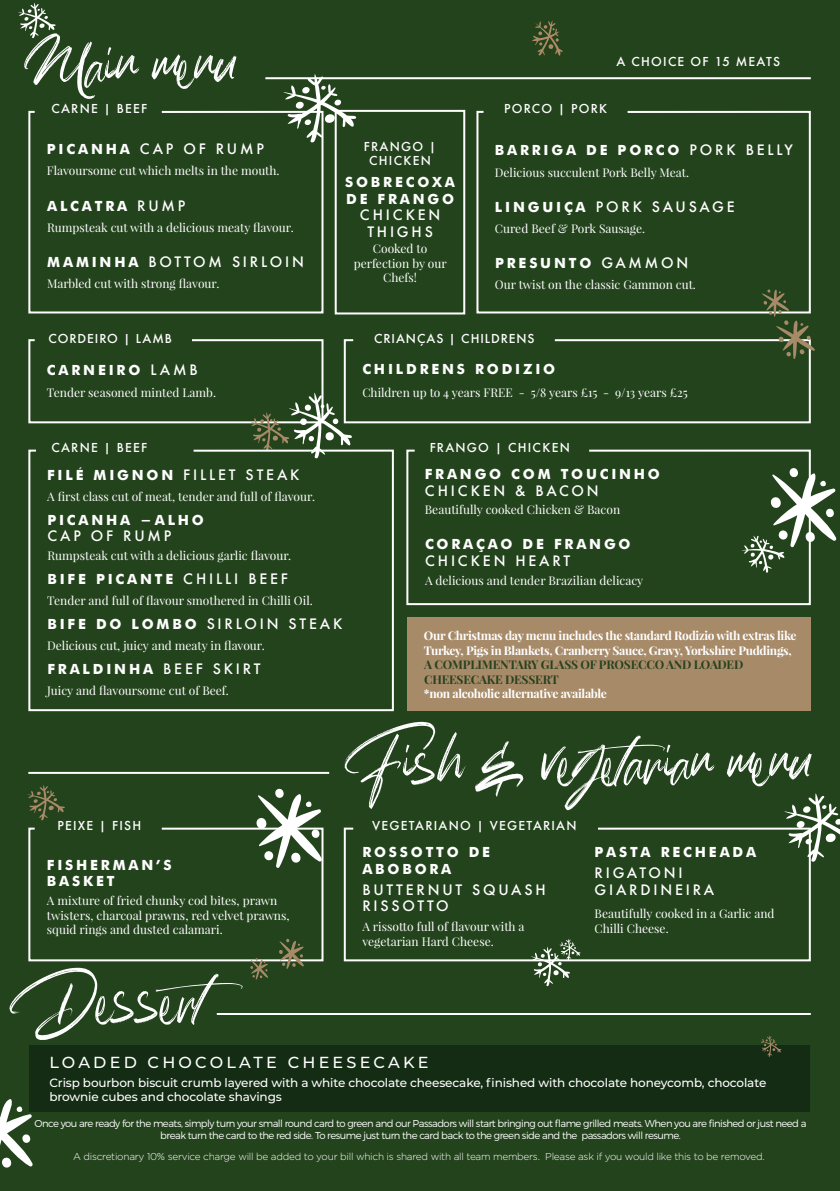
<style>
.page{position:relative;width:840px;height:1191px;background:#fff}
.page>*{position:absolute;margin:0;border:0;box-sizing:border-box;transform-origin:0 0}
.t1{font:72px "Belicimo Alternative";letter-spacing:-.01em;color:#fff}
.t2{font:500 16px "Montserrat";letter-spacing:.2em;color:#fff}
.t3{font:700 14px/16.8px "Futura";letter-spacing:.2em;color:#fff}
.t4{font:500 14px/16.8px "Futura";letter-spacing:.2em;color:#fff}
.t5{font:12px/14.4px "Playfair Display";color:#fff}
.t6{font:700 12px/14.4px "Playfair Display";letter-spacing:-.025em;color:#fff}
.t7{font:500 12px/14.4px "Montserrat";letter-spacing:-.01em;color:#fff}
.t8{font:500 12px/14.4px "Futura";letter-spacing:.1em;color:#fff;text-align:center}
.t9{font:700 12px/14.4px "Playfair Display";letter-spacing:-.015em;color:#2a4120}
.t10{font:500 12px "Futura";letter-spacing:.075em;color:#fff}
.t11{font:300 10px/12px "Montserrat";letter-spacing:-.05em;color:#fff;text-align:center}
.t12{font:300 10px "Gotham";letter-spacing:-.025em;color:#fff}
.s1{font-weight:700}
.s2{font-weight:500}
</style>
<div class="page">
<div style="left:0;top:0;width:839px;height:1191px;background:#23431c"></div>
<hr style="left:265px;top:77px;width:545px;height:2px;background:#fff">
<hr style="left:217px;top:1013px;width:593px;height:2px;background:#fff">
<svg style="left:28px;top:110px;width:296px;height:204px"></svg>
<svg style="left:476px;top:110px;width:335px;height:204px"></svg>
<div style="left:29px;top:1045px;width:780px;height:66px;background:#142c14"></div>
<div style="left:334px;top:110px;width:131px;height:204px;border:2px solid #fff"></div>
<svg style="left:352px;top:339px;width:459px;height:85px"></svg>
<svg style="left:28px;top:339px;width:324px;height:109px"></svg>
<hr style="left:28px;top:772px;width:301px;height:2px;background:#fff">
<svg style="left:18px;top:3px;width:38px;height:35px"></svg>
<svg style="left:283px;top:74px;width:73px;height:69px"></svg>
<svg style="left:761px;top:289px;width:53px;height:70px"></svg>
<svg style="left:28px;top:448px;width:366px;height:264px"></svg>
<svg style="left:406px;top:449px;width:405px;height:157px"></svg>
<svg style="left:741px;top:467px;width:95px;height:106px"></svg>
<svg style="left:0;top:1099px;width:33px;height:69px"></svg>
<div style="left:407px;top:617px;width:403px;height:94px;background:#a78b69"></div>
<svg style="left:533px;top:962px;width:37px;height:24px"></svg>
<svg style="left:28px;top:827px;width:296px;height:135px"></svg>
<svg style="left:343px;top:827px;width:468px;height:135px"></svg>
<svg style="left:27px;top:785px;width:38px;height:35px"></svg>
<svg style="left:784px;top:793px;width:55px;height:69px"></svg>
<svg style="left:253px;top:788px;width:69px;height:81px"></svg>
<svg style="left:278px;top:938px;width:26px;height:31px"></svg>
<svg style="left:249px;top:957px;width:19px;height:22px"></svg>
<svg style="left:760px;top:1036px;width:21px;height:21px"></svg>
<div style="left:496px;top:820px;width:101px;height:12px;background:#23431c"></div>
<svg style="left:532px;top:20px;width:30px;height:36px"></svg>
<h1 class="t1" style="left:28px;top:22px;width:208px">Nain menu</h1>
<p class="t8" style="left:51px;top:102px;width:97px">CARNE | BEEF</p>
<p class="t4" style="left:47px;top:140px;width:218px"><span class="s1">PICANHA</span> CAP OF RUMP</p>
<p class="t5" style="left:47px;top:163px;width:234px">Flavoursome cut which melts in the mouth.</p>
<p class="t3" style="left:47px;top:196px;width:140px">ALCATRA <span class="s2">RUMP</span></p>
<p class="t5" style="left:47px;top:220px;width:248px">Rumpsteak cut with a delicious meaty flavour.</p>
<p class="t4" style="left:47px;top:253px;width:258px"><span class="s1">MAMINHA</span> BOTTOM SIRLOIN</p>
<p class="t5" style="left:47px;top:276px;width:174px">Marbled cut with strong flavour.</p>
<p class="t10" style="left:49px;top:330px;width:125px">CORDEIRO | LAMB</p>
<p class="t3" style="left:47px;top:361px;width:152px">CARNEIRO <span class="s2">LAMB</span></p>
<p class="t5" style="left:47px;top:385px;width:170px">Tender seasoned minted Lamb.</p>
<p class="t8" style="left:363px;top:139px;width:74px">FRANGO |<br>CHICKEN</p>
<p class="t3" style="left:345px;top:172px;width:111px">SOBRECOXA<br>DE FRANGO</p>
<p class="t4" style="left:359px;top:206px;width:82px;text-align:center">CHICKEN<br>THIGHS</p>
<p class="t5" style="left:353px;top:241px;width:94px;text-align:center">Cooked to perfection by our<br>Chefs!</p>
<p class="t8" style="left:616px;top:55px;width:165px">A CHOICE OF 15 MEATS</p>
<p class="t8" style="left:503px;top:102px;width:105px">PORCO | PORK</p>
<p class="t3" style="left:494px;top:141px;width:299px">BARRIGA DE PORCO <span class="s2">PORK BELLY</span></p>
<p class="t5" style="left:494px;top:165px;width:196px">Delicious succulent Pork Belly Meat.</p>
<p class="t4" style="left:494px;top:198px;width:241px"><span class="s1">LINGUIÇA</span> PORK SAUSAGE</p>
<p class="t5" style="left:494px;top:221px;width:152px">Cured Beef &amp; Pork Sausage.</p>
<p class="t3" style="left:495px;top:254px;width:195px">PRESUNTO <span class="s2">GAMMON</span></p>
<p class="t5" style="left:494px;top:278px;width:202px">Our twist on the classic Gammon cut.</p>
<p class="t10" style="left:374px;top:330px;width:162px">CRIANÇAS | CHILDRENS</p>
<p class="t3" style="left:362px;top:360px;width:194px">CHILDRENS RODIZIO</p>
<p class="t5" style="left:362px;top:385px;width:327px">Children up to 4 years FREE - 5/8 years £15 - 9/13 years £25</p>
<p class="t8" style="left:51px;top:440px;width:97px">CARNE | BEEF</p>
<p class="t4" style="left:47px;top:466px;width:254px"><span class="s1">FILÉ MIGNON</span> FILLET STEAK</p>
<p class="t5" style="left:47px;top:490px;width:269px">A first class cut of meat, tender and full of flavour.</p>
<p class="t3" style="left:47px;top:510px;width:158px">PICANHA -ALHO</p>
<p class="t4" style="left:47px;top:527px;width:125px">CAP OF RUMP</p>
<p class="t5" style="left:47px;top:548px;width:245px">Rumpsteak cut with a delicious garlic flavour.</p>
<p class="t3" style="left:47px;top:570px;width:242px">BIFE PICANTE <span class="s2">CHILLI BEEF</span></p>
<p class="t5" style="left:47px;top:593px;width:267px">Tender and full of flavour smothered in Chilli Oil.</p>
<p class="t4" style="left:47px;top:615px;width:296px"><span class="s1">BIFE DO LOMBO</span> SIRLOIN STEAK</p>
<p class="t5" style="left:47px;top:638px;width:219px">Delicious cut, juicy and meaty in flavour.</p>
<p class="t3" style="left:47px;top:660px;width:214px">FRALDINHA <span class="s2">BEEF SKIRT</span></p>
<p class="t5" style="left:47px;top:683px;width:183px">Juicy and flavoursome cut of Beef.</p>
<p class="t8" style="left:429px;top:440px;width:141px">FRANGO | CHICKEN</p>
<p class="t3" style="left:424px;top:464px;width:236px">FRANGO COM TOUCINHO</p>
<p class="t4" style="left:424px;top:482px;width:175px">CHICKEN &amp; BACON</p>
<p class="t5" style="left:424px;top:502px;width:197px">Beautifully cooked Chicken &amp; Bacon</p>
<p class="t3" style="left:425px;top:534px;width:207px">CORAÇAO DE FRANGO</p>
<p class="t4" style="left:425px;top:552px;width:147px">CHICKEN HEART</p>
<p class="t5" style="left:425px;top:573px;width:220px">A delicious and tender Brazilian delicacy</p>
<p class="t6" style="left:423px;top:628px;width:374px">Our Christmas day menu includes the standard Rodizio with extras like<br>Turkey, Pigs in Blankets, Cranberry Sauce, Gravy, Yorkshire Puddings,</p>
<p class="t9" style="left:424px;top:657px;width:320px">A COMPLIMENTARY GLASS OF PROSECCO AND LOADED<br>CHEESECAKE DESSERT</p>
<p class="t6" style="left:423px;top:686px;width:184px">*non alcoholic alternative available</p>
<p class="t8" style="left:57px;top:818px;width:85px">PEIXE | FISH</p>
<p class="t3" style="left:47px;top:855px;width:126px">FISHERMAN’S<br>BASKET</p>
<p class="t5" style="left:47px;top:893px;width:244px">A mixture of fried chunky cod bites, prawn twisters, charcoal prawns, red velvet prawns, squid rings and dusted calamari.</p>
<h1 class="t1" style="left:28px;top:957px;width:254px">Dessert</h1>
<h1 class="t1" style="left:355px;top:719px;width:456px">Fish &amp; vegetarian menu</h1>
<p class="t8" style="left:372px;top:818px;width:206px">VEGETARIANO | VEGETARIAN</p>
<p class="t3" style="left:362px;top:842px;width:129px">ROSSOTTO DE<br>ABOBORA</p>
<p class="t4" style="left:362px;top:881px;width:185px">BUTTERNUT SQUASH<br>RISSOTTO</p>
<p class="t5" style="left:362px;top:919px;width:164px">A rissotto full of flavour with a vegetarian Hard Cheese.</p>
<p class="t3" style="left:594px;top:842px;width:163px">PASTA RECHEADA</p>
<p class="t4" style="left:594px;top:864px;width:121px">RIGATONI<br>GIARDINEIRA</p>
<p class="t5" style="left:594px;top:906px;width:181px">Beautifully cooked in a Garlic and<br>Chilli Cheese.</p>
<h2 class="t2" style="left:49px;top:1051px;width:380px">LOADED CHOCOLATE CHEESECAKE</h2>
<p class="t7" style="left:49px;top:1074px;width:718px">Crisp bourbon biscuit crumb layered with a white chocolate cheesecake, finished with chocolate honeycomb, chocolate brownie cubes and chocolate shavings</p>
<p class="t11" style="left:35px;top:1117px;width:773px">Once you are ready for the meats, simply turn your small round card to green and our Passadors will start bringing out flame grilled meats. When you are finished or just need a break turn the card to the red side. To resume just turn the card back to the green side and the passadors will resume.</p>
<p class="t12" style="left:73px;top:1151px;width:692px">A discretionary 10% service charge will be added to your bill which is shared with all team members. Please ask if you would like this to be removed.</p>
</div>
